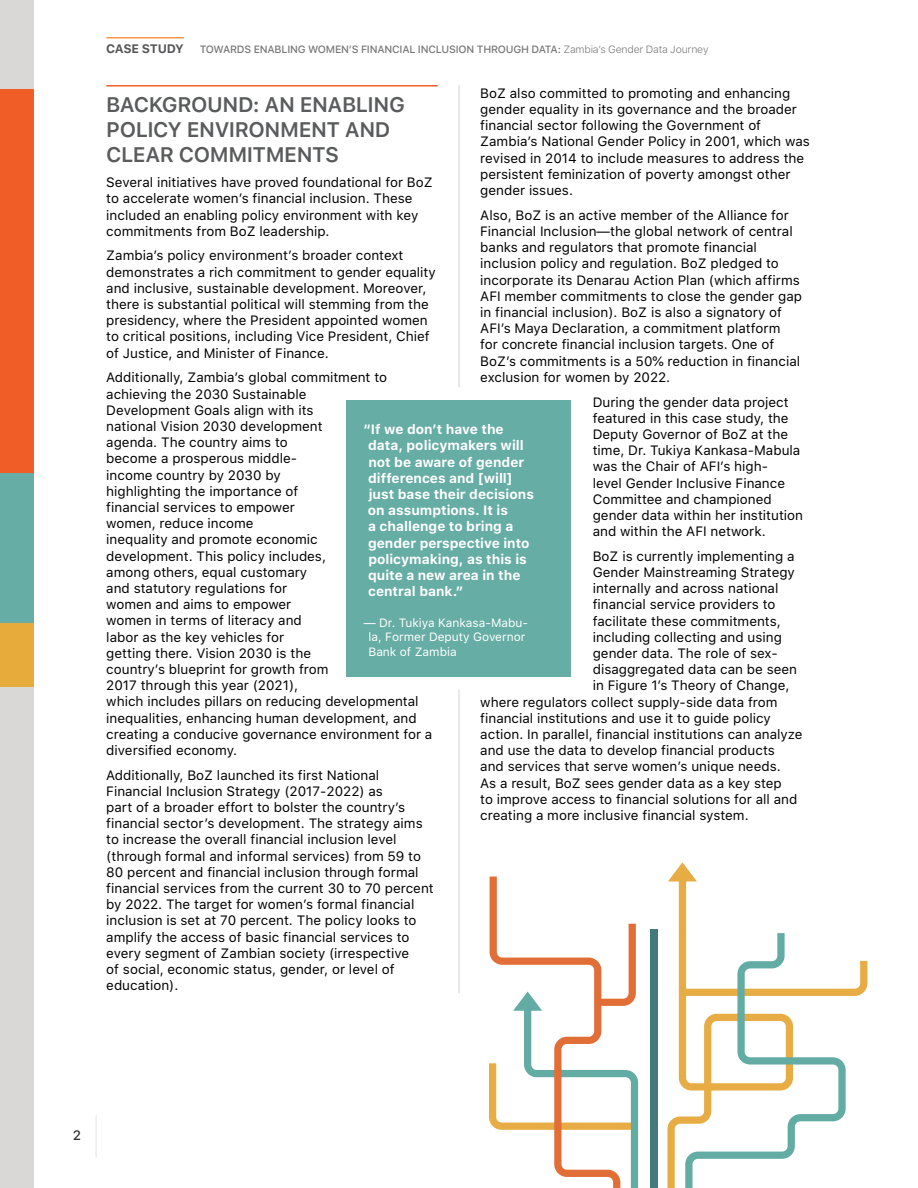
<style>
.page{position:relative;width:918px;height:1188px;background:#fff}
.page>*{position:absolute;margin:0;border:0;box-sizing:border-box;transform-origin:0 0}
.t1{font:600 21px/25.2px "SF Pro Text";letter-spacing:-.02em;color:#5a5b5c}
.t2{font:13.5px/16.2px "SF Pro Text";color:#000}
.t3{font:700 13.5px/16.2px "SF Pro Text";color:#fff}
.t4{font:500 13.5px "SF Pro Text";color:#000}
.t5{font:700 12.3px "SF Pro Text";letter-spacing:-.02em;color:#565659}
.t6{font:12px/14.4px "SF Pro Text";color:#fff}
.t7{font:500 10.5px "SF Pro Text";letter-spacing:-.02em;color:#565659}
.s1{font-weight:300}
</style>
<div class="page">
<hr style="left:96px;top:1115px;width:1px;height:42px;background:#e6e7e8">
<div style="left:0;top:0;width:34px;height:1188px;background:#dad8d6"></div>
<div style="left:0;top:89px;width:34px;height:419px;background:#f15d27"></div>
<div style="left:0;top:473px;width:34px;height:151px;background:#66ada5"></div>
<div style="left:0;top:624px;width:34px;height:63px;background:#e6ab3b"></div>
<hr style="left:106px;top:37px;width:78px;height:1px;background:#f79646">
<svg style="left:667px;top:862px;width:200px;height:326px"></svg>
<svg style="left:685px;top:933px;width:161px;height:255px"></svg>
<svg style="left:489px;top:1063px;width:149px;height:125px"></svg>
<svg style="left:490px;top:877px;width:146px;height:311px"></svg>
<div style="left:651px;top:929px;width:7px;height:259px;background:#427b7d"></div>
<hr style="left:106px;top:85px;width:332px;height:2px;background:#f15d27">
<hr style="left:459px;top:85px;width:1px;height:302px;background:#d1d3d4">
<hr style="left:459px;top:690px;width:1px;height:304px;background:#d1d3d4">
<div style="left:346px;top:400px;width:226px;height:277px;background:#66ada5"></div>
<p class="t5" style="left:106px;top:39px;width:79px">CASE STUDY</p>
<p class="t7" style="left:200px;top:41px;width:510px">TOWARDS ENABLING WOMEN’S FINANCIAL INCLUSION THROUGH DATA: <span class="s1">Zambia’s Gender Data Journey</span></p>
<p class="t2" style="left:480px;top:85px;width:331px">BoZ also committed to promoting and enhancing gender equality in its governance and the broader financial sector following the Government of Zambia’s National Gender Policy in 2001, which was revised in 2014 to include measures to address the persistent feminization of poverty amongst other gender issues.</p>
<p class="t2" style="left:480px;top:206px;width:323px">Also, BoZ is an active member of the Alliance for Financial Inclusion—the global network of central banks and regulators that promote financial inclusion policy and regulation. BoZ pledged to incorporate its Denarau Action Plan (which affirms AFI member commitments to close the gender gap in financial inclusion). BoZ is also a signatory of AFI’s Maya Declaration, a commitment platform<br>for concrete financial inclusion targets. One of BoZ’s commitments is a 50% reduction in financial exclusion for women by 2022.</p>
<p class="t2" style="left:593px;top:393px;width:212px">During the gender data project featured in this case study, the<br>Deputy Governor of BoZ at the time, Dr. Tukiya Kankasa-Mabula was the Chair of AFI’s high-<br>level Gender Inclusive Finance<br>Committee and championed gender data within her institution and within the AFI network.</p>
<p class="t2" style="left:593px;top:547px;width:203px">BoZ is currently implementing a</p>
<p class="t2" style="left:593px;top:564px;width:204px">Gender Mainstreaming Strategy</p>
<p class="t2" style="left:593px;top:580px;width:187px">internally and across national</p>
<p class="t2" style="left:593px;top:596px;width:184px">financial service providers to</p>
<p class="t2" style="left:593px;top:612px;width:190px">facilitate these commitments,</p>
<p class="t2" style="left:593px;top:628px;width:191px">including collecting and using</p>
<p class="t2" style="left:593px;top:645px;width:186px">gender data. The role of sex-</p>
<p class="t2" style="left:593px;top:661px;width:206px">disaggregated data can be seen</p>
<p class="t2" style="left:593px;top:677px;width:198px">in Figure 1’s Theory of Change,</p>
<p class="t2" style="left:480px;top:693px;width:299px">where regulators collect supply-side data from</p>
<p class="t2" style="left:480px;top:709px;width:292px">financial institutions and use it to guide policy</p>
<p class="t2" style="left:480px;top:726px;width:324px">action. In parallel, financial institutions can analyze</p>
<p class="t2" style="left:480px;top:742px;width:296px">and use the data to develop financial products</p>
<p class="t2" style="left:480px;top:758px;width:302px">and services that serve women’s unique needs.</p>
<p class="t2" style="left:480px;top:774px;width:303px">As a result, BoZ sees gender data as a key step</p>
<p class="t2" style="left:480px;top:790px;width:319px">to improve access to financial solutions for all and</p>
<p class="t2" style="left:480px;top:807px;width:270px">creating a more inclusive financial system.</p>
<h1 class="t1" style="left:106px;top:91px;width:300px">BACKGROUND: AN ENABLING<br>POLICY ENVIRONMENT AND<br>CLEAR COMMITMENTS</h1>
<p class="t2" style="left:106px;top:174px;width:328px">Several initiatives have proved foundational for BoZ to accelerate women’s financial inclusion. These included an enabling policy environment with key commitments from BoZ leadership.</p>
<p class="t2" style="left:106px;top:247px;width:331px">Zambia’s policy environment’s broader context demonstrates a rich commitment to gender equality and inclusive, sustainable development. Moreover, there is substantial political will stemming from the presidency, where the President appointed women to critical positions, including Vice President, Chief of Justice, and Minister of Finance.</p>
<p class="t2" style="left:106px;top:369px;width:328px">Additionally, Zambia’s global commitment to achieving the 2030 Sustainable<br>Development Goals align with its<br>national Vision 2030 development<br>agenda. The country aims to<br>become a prosperous middle-<br>income country by 2030 by<br>highlighting the importance of<br>financial services to empower<br>women, reduce income<br>inequality and promote economic<br>development. This policy includes,<br>among others, equal customary<br>and statutory regulations for<br>women and aims to empower<br>women in terms of literacy and<br>labor as the key vehicles for<br>getting there. Vision 2030 is the<br>country’s blueprint for growth from<br>2017 through this year (2021),<br>which includes pillars on reducing developmental inequalities, enhancing human development, and creating a conducive governance environment for a diversified economy.</p>
<p class="t2" style="left:106px;top:766px;width:329px">Additionally, BoZ launched its first National Financial Inclusion Strategy (2017-2022) as<br>part of a broader effort to bolster the country’s financial sector’s development. The strategy aims to increase the overall financial inclusion level (through formal and informal services) from 59 to 80 percent and financial inclusion through formal financial services from the current 30 to 70 percent by 2022. The target for women’s formal financial inclusion is set at 70 percent. The policy looks to amplify the access of basic financial services to every segment of Zambian society (irrespective<br>of social, economic status, gender, or level of education).</p>
<p class="t3" style="left:368px;top:421px;width:168px;text-indent:-4px">“If we don’t have the data, policymakers will not be aware of gender differences and [will] just base their decisions on assumptions. It is<br>a challenge to bring a gender perspective into policymaking, as this is quite a new area in the central bank.”</p>
<p class="t6" style="left:368px;top:615px;width:161px;text-indent:-5px">— Dr. Tukiya Kankasa-Mabu&shy;la, Former Deputy Governor<br>Bank of Zambia</p>
<p class="t4" style="left:73px;top:1125px;width:10px">2</p>
</div>
